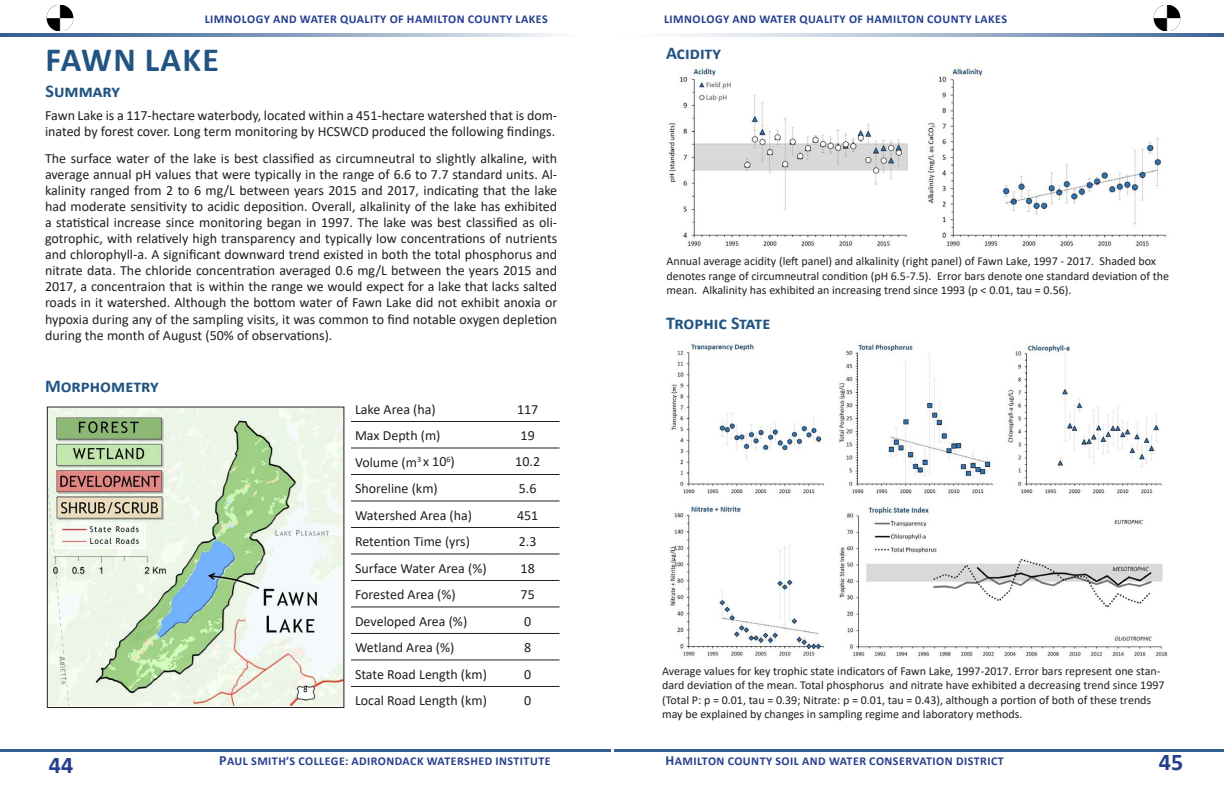
<style>
.page{position:relative;width:1224px;height:792px;background:#fff}
.page>*{position:absolute;margin:0;border:0;box-sizing:border-box;transform-origin:0 0}
.AWI_Heading_1{font:700 34px "Calibri";letter-spacing:.04em;color:#225483}
.t1{font:700 24px "Calibri";color:#253f8e}
.AWI__heading_2{font:700 18px "Calibri";color:#225483}
.AWI_Body{font:14px/16.1px "Calibri";color:#231f20}
.AWI_Figure_legend{font:12px/14.4px "Calibri";color:#231f20}
.t2{font:700 12px "Calibri";letter-spacing:.04em;color:#253f8e}
.s1{font-size:14px}
</style>
<div class="page">
<hr style="left:614px;top:749px;width:610px;height:3px;background:#365f91">
<hr style="left:0;top:34px;width:612px;height:3px;background:#365f91">
<hr style="left:612px;top:34px;width:612px;height:3px;background:#365f91">
<img style="left:46px;top:6px;width:27px;height:24px">
<hr style="left:0;top:749px;width:611px;height:3px;background:#365f91">
<img style="left:1153px;top:6px;width:27px;height:24px">
<img style="left:49px;top:409px;width:293px;height:297px">
<div style="left:47px;top:407px;width:297px;height:301px;border:1px solid #231f20"></div>
<hr style="left:351px;top:421px;width:145px;height:1px;background:#231f20">
<hr style="left:496px;top:421px;width:64px;height:1px;background:#231f20">
<hr style="left:351px;top:447px;width:145px;height:1px;background:#231f20">
<hr style="left:496px;top:447px;width:64px;height:1px;background:#231f20">
<hr style="left:351px;top:474px;width:145px;height:1px;background:#231f20">
<hr style="left:496px;top:474px;width:64px;height:1px;background:#231f20">
<hr style="left:351px;top:500px;width:145px;height:1px;background:#231f20">
<hr style="left:496px;top:500px;width:64px;height:1px;background:#231f20">
<hr style="left:351px;top:527px;width:145px;height:1px;background:#231f20">
<hr style="left:496px;top:527px;width:64px;height:1px;background:#231f20">
<hr style="left:351px;top:553px;width:145px;height:1px;background:#231f20">
<hr style="left:496px;top:553px;width:64px;height:1px;background:#231f20">
<hr style="left:351px;top:580px;width:145px;height:1px;background:#231f20">
<hr style="left:496px;top:580px;width:64px;height:1px;background:#231f20">
<hr style="left:351px;top:606px;width:145px;height:1px;background:#231f20">
<hr style="left:496px;top:606px;width:64px;height:1px;background:#231f20">
<hr style="left:351px;top:633px;width:145px;height:1px;background:#231f20">
<hr style="left:496px;top:633px;width:64px;height:1px;background:#231f20">
<hr style="left:351px;top:659px;width:145px;height:1px;background:#231f20">
<hr style="left:496px;top:659px;width:64px;height:1px;background:#231f20">
<hr style="left:351px;top:686px;width:145px;height:1px;background:#231f20">
<hr style="left:496px;top:686px;width:64px;height:1px;background:#231f20">
<img style="left:668px;top:67px;width:498px;height:180px">
<img style="left:670px;top:343px;width:498px;height:315px">
<p class="t2" style="left:205px;top:11px;width:345px">LIMNOLOGY AND WATER QUALITY OF HAMILTON COUNTY LAKES</p>
<p class="t2" style="left:664px;top:11px;width:345px">LIMNOLOGY AND WATER QUALITY OF HAMILTON COUNTY LAKES</p>
<p class="AWI_Heading_1" style="left:46px;top:35px;width:175px">FAWN LAKE</p>
<p class="AWI__heading_2" style="left:46px;top:79px;width:76px">Summary</p>
<p class="AWI_Body" style="left:45px;top:107px;width:514px">Fawn Lake is a 117-hectare waterbody, located within a 451-hectare watershed that is dom&shy;inated by forest cover. Long term monitoring by HCSWCD produced the following findings.</p>
<p class="AWI_Body" style="left:45px;top:149px;width:514px;text-align:justify">The surface water of the lake is best classified as circumneutral to slightly alkaline, with average annual pH values that were typically in the range of 6.6 to 7.7 standard units. Al&shy;kalinity ranged from 2 to 6 mg/L between years 2015 and 2017, indicating that the lake had moderate sensitivity to acidic deposition. Overall, alkalinity of the lake has exhibited a statistical increase since monitoring began in 1997. The lake was best classified as oli&shy;gotrophic, with relatively high transparency and typically low concentrations of nutrients and chlorophyll-a. A significant downward trend existed in both the total phosphorus and nitrate data. The chloride concentration averaged 0.6 mg/L between the years 2015 and 2017, a concentraion that is within the range we would expect for a lake that lacks salted roads in it watershed. Although the bottom water of Fawn Lake did not exhibit anoxia or hypoxia during any of the sampling visits, it was common to find notable oxygen depletion during the month of August (50% of observations).</p>
<p class="AWI__heading_2" style="left:45px;top:374px;width:115px">Morphometry</p>
<p class="AWI_Body" style="left:355px;top:400px;width:82px">Lake Area (ha)</p>
<p class="AWI_Body" style="left:517px;top:400px;width:23px">117</p>
<p class="AWI_Body" style="left:355px;top:427px;width:87px">Max Depth (m)</p>
<p class="AWI_Body" style="left:521px;top:427px;width:16px">19</p>
<p class="AWI_Body" style="left:355px;top:453px;width:101px">Volume (m<sup>3</sup> x 10<sup>6</sup>)</p>
<p class="AWI_Body" style="left:515px;top:453px;width:26px">10.2</p>
<p class="AWI_Body" style="left:355px;top:480px;width:84px">Shoreline (km)</p>
<p class="AWI_Body" style="left:519px;top:480px;width:19px">5.6</p>
<p class="AWI_Body" style="left:355px;top:506px;width:119px">Watershed Area (ha)</p>
<p class="AWI_Body" style="left:517px;top:506px;width:23px">451</p>
<p class="AWI_Body" style="left:355px;top:533px;width:116px">Retention Time (yrs)</p>
<p class="AWI_Body" style="left:519px;top:533px;width:19px">2.3</p>
<p class="AWI_Body" style="left:355px;top:559px;width:133px">Surface Water Area (%)</p>
<p class="AWI_Body" style="left:521px;top:559px;width:16px">18</p>
<p class="AWI_Body" style="left:355px;top:586px;width:102px">Forested Area (%)</p>
<p class="AWI_Body" style="left:521px;top:586px;width:16px">75</p>
<p class="AWI_Body" style="left:355px;top:612px;width:114px">Developed Area (%)</p>
<p class="AWI_Body" style="left:524px;top:612px;width:9px">0</p>
<p class="AWI_Body" style="left:355px;top:639px;width:101px">Wetland Area (%)</p>
<p class="AWI_Body" style="left:524px;top:639px;width:9px">8</p>
<p class="AWI_Body" style="left:355px;top:665px;width:133px">State Road Length (km)</p>
<p class="AWI_Body" style="left:524px;top:665px;width:9px">0</p>
<p class="AWI_Body" style="left:355px;top:692px;width:133px">Local Road Length (km)</p>
<p class="AWI_Body" style="left:524px;top:692px;width:9px">0</p>
<p class="AWI__heading_2" style="left:666px;top:40px;width:57px">Acidity</p>
<p class="AWI_Figure_legend" style="left:666px;top:254px;width:504px">Annual average acidity (left panel) and alkalinity (right panel) of Fawn Lake, 1997 - 2017. Shaded box denotes range of circumneutral condition (pH 6.5-7.5). Error bars denote one standard deviation of the mean. Alkalinity has exhibited an increasing trend since 1993 (p &lt; 0.01, tau = 0.56).</p>
<p class="AWI__heading_2" style="left:666px;top:310px;width:106px">Trophic State</p>
<p class="AWI_Figure_legend" style="left:662px;top:663px;width:504px">Average values for key trophic state indicators of Fawn Lake, 1997-2017. Error bars represent one stan&shy;dard deviation of the mean. Total phosphorus and nitrate have exhibited a decreasing trend since 1997 (Total P: p = 0.01, tau = 0.39; Nitrate: p = 0.01, tau = 0.43), although a portion of both of these trends may be explained by changes in sampling regime and laboratory methods.</p>
<h2 class="t1" style="left:49px;top:748px;width:26px">44</h2>
<h2 class="t1" style="left:1159px;top:745px;width:26px">45</h2>
<p class="t2" style="left:219px;top:753px;width:333px"><span class="s1">P</span>AUL SMITH’S COLLEGE: ADIRONDACK WATERSHED INSTITUTE</p>
<p class="t2" style="left:666px;top:753px;width:340px"><span class="s1">H</span>AMILTON COUNTY SOIL AND WATER CONSERVATION DISTRICT</p>
</div>
